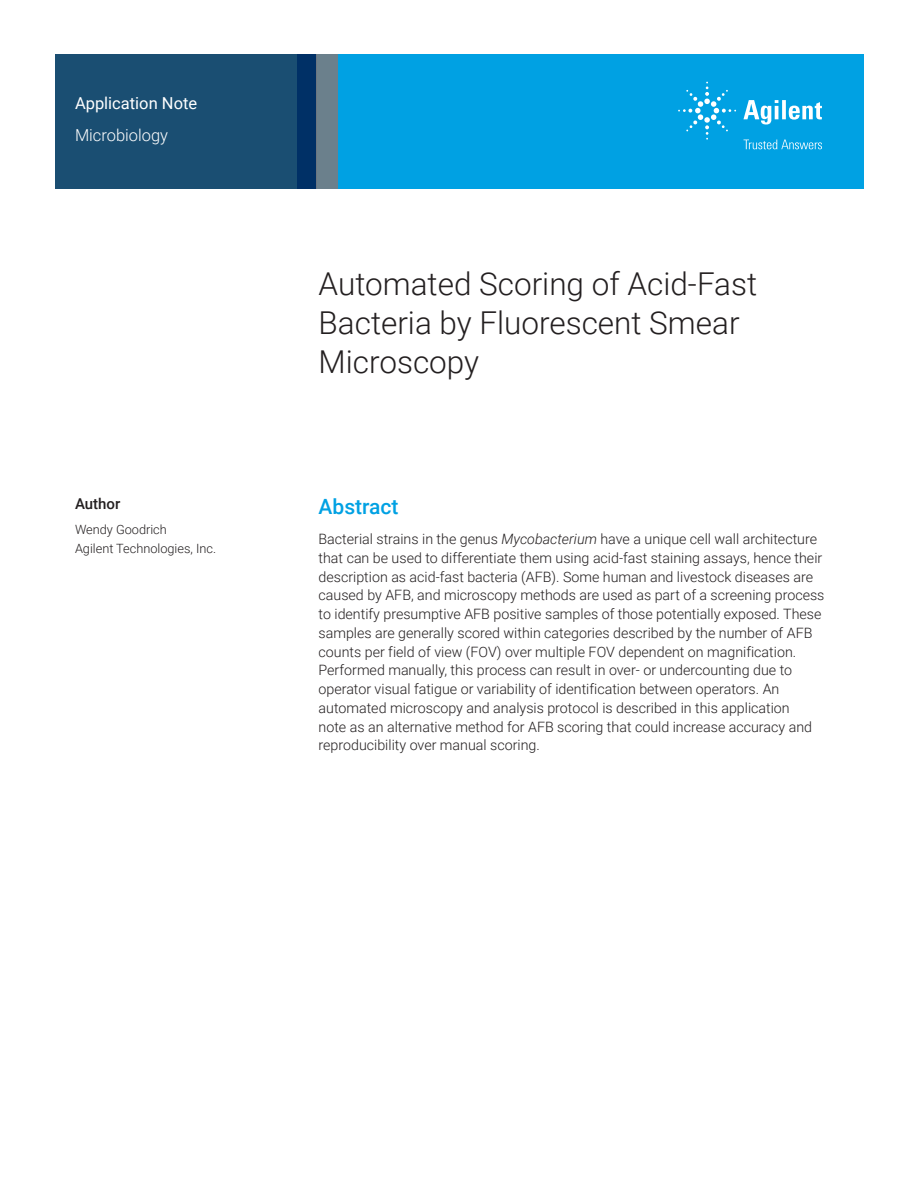
<style>
.page{position:relative;width:918px;height:1188px;background:#fff}
.page>*{position:absolute;margin:0;border:0;box-sizing:border-box;transform-origin:0 0}
.t1{font:300 31.5px/39px "Roboto";color:#231f20}
.Header_1{font:500 21px "Roboto";color:#00a1e3}
.Doctype{font:16.5px "Roboto";color:#fff}
.Area_Identifier{font:300 16.5px "Roboto";color:#fff}
.DATA_author_title{font:500 15px "Roboto";color:#231f20}
.Text{font:300 14.25px/18.8px "Roboto";color:#231f20}
.DATA_author_name___i{font:300 12.75px/18.8px "Roboto";color:#231f20}
.s1{font-style:italic}
</style>
<div class="page">
<div style="left:297px;top:54px;width:567px;height:135px;background:#00a1e3"></div>
<svg style="left:55px;top:54px;width:261px;height:135px;background:#184b71"></svg>
<div style="left:316px;top:54px;width:22px;height:135px;background:#6b808c"></div>
<svg style="left:743px;top:100px;width:79px;height:25px"></svg>
<svg style="left:678px;top:82px;width:58px;height:58px"></svg>
<svg style="left:744px;top:140px;width:78px;height:9px"></svg>
<p class="Doctype" style="left:75px;top:91px;width:124px">Application Note</p>
<p class="Area_Identifier" style="left:75px;top:124px;width:95px">Microbiology</p>
<p class="DATA_author_title" style="left:75px;top:493px;width:47px">Author</p>
<p class="DATA_author_name___i" style="left:75px;top:519px;width:143px">Wendy Goodrich<br>Agilent Technologies, Inc.</p>
<p class="t1" style="left:319px;top:263px;width:440px">Automated Scoring of Acid-Fast<br>Bacteria by Fluorescent Smear<br>Microscopy</p>
<p class="Header_1" style="left:319px;top:491px;width:82px">Abstract</p>
<p class="Text" style="left:319px;top:529px;width:507px">Bacterial strains in the genus <span class="s1">Mycobacterium</span> have a unique cell wall architecture that can be used to differentiate them using acid-fast staining assays, hence their description as acid-fast bacteria (AFB). Some human and livestock diseases are caused by AFB, and microscopy methods are used as part of a screening process to identify presumptive AFB positive samples of those potentially exposed. These samples are generally scored within categories described by the number of AFB counts per field of view (FOV) over multiple FOV dependent on magnification.<br>Performed manually, this process can result in over- or undercounting due to operator visual fatigue or variability of identification between operators. An automated microscopy and analysis protocol is described in this application<br>note as an alternative method for AFB scoring that could increase accuracy and reproducibility over manual scoring.</p>
</div>
